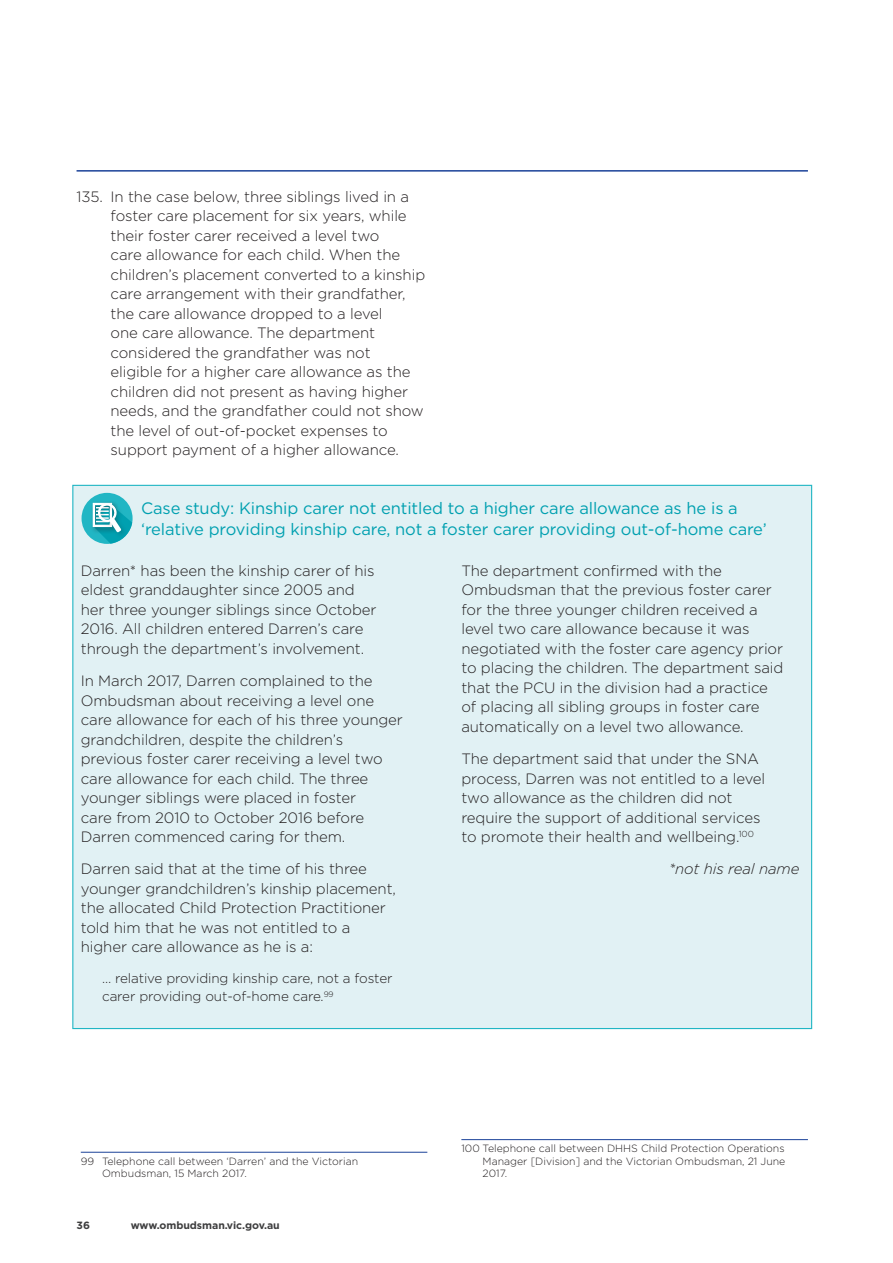
<style>
.page{position:relative;width:893px;height:1263px;background:#fff}
.page>*{position:absolute;margin:0;border:0;box-sizing:border-box;transform-origin:0 0}
.t1{font:16.5px/21px "Gotham";letter-spacing:-.005em;color:#00a0b0}
.t2{font:300 15px/19.5px "Gotham";letter-spacing:-.005em;color:#231f20}
.t3{font:italic 300 15px "Gotham";letter-spacing:-.005em;color:#231f20}
.t4{font:300 13.5px/18px "Gotham";letter-spacing:-.005em;color:#231f20}
.t5{font:300 10.5px/12.6px "Gotham";color:#231f20}
.t6{font:700 10.5px "Gotham";letter-spacing:-.005em;color:#3e3e3f}
</style>
<div class="page">
<hr style="left:77px;top:170px;width:731px;height:2px;background:#1b4299">
<div style="left:72px;top:485px;width:740px;height:544px;background:#e1f1f4;border:1px solid #21b6c4"></div>
<hr style="left:81px;top:1152px;width:346px;height:1px;background:#1b4299">
<hr style="left:461px;top:1139px;width:347px;height:1px;background:#1b4299">
<svg style="left:82px;top:493px;width:51px;height:51px"></svg>
<p class="t2" style="left:111px;top:186px;width:316px;text-indent:-34px">135. In the case below, three siblings lived in a foster care placement for six years, while their foster carer received a level two<br>care allowance for each child. When the children’s placement converted to a kinship care arrangement with their grandfather, the care allowance dropped to a level<br>one care allowance. The department considered the grandfather was not eligible for a higher care allowance as the children did not present as having higher needs, and the grandfather could not show the level of out-of-pocket expenses to support payment of a higher allowance.</p>
<p class="t1" style="left:141px;top:497px;width:627px">Case study: Kinship carer not entitled to a higher care allowance as he is a ‘relative providing kinship care, not a foster carer providing out-of-home care’</p>
<p class="t2" style="left:81px;top:561px;width:297px">Darren* has been the kinship carer of his eldest granddaughter since 2005 and her three younger siblings since October 2016. All children entered Darren’s care through the department’s involvement.</p>
<p class="t2" style="left:81px;top:671px;width:324px">In March 2017, Darren complained to the Ombudsman about receiving a level one care allowance for each of his three younger grandchildren, despite the children’s previous foster carer receiving a level two care allowance for each child. The three younger siblings were placed in foster<br>care from 2010 to October 2016 before Darren commenced caring for them.</p>
<p class="t2" style="left:81px;top:859px;width:317px">Darren said that at the time of his three younger grandchildren’s kinship placement, the allocated Child Protection Practitioner told him that he was not entitled to a higher care allowance as he is a:</p>
<p class="t4" style="left:102px;top:969px;width:292px">… relative providing kinship care, not a foster carer providing out-of-home care.<sup>99</sup></p>
<p class="t2" style="left:461px;top:561px;width:324px">The department confirmed with the Ombudsman that the previous foster carer for the three younger children received a level two care allowance because it was negotiated with the foster care agency prior to placing the children. The department said that the PCU in the division had a practice of placing all sibling groups in foster care automatically on a level two allowance.</p>
<p class="t2" style="left:461px;top:749px;width:305px">The department said that under the SNA process, Darren was not entitled to a level two allowance as the children did not require the support of additional services to promote their health and wellbeing.<sup>100</sup></p>
<p class="t3" style="left:669px;top:861px;width:132px">*not his real name</p>
<p class="t5" style="left:102px;top:1155px;width:258px;text-indent:-21px">99 Telephone call between ‘Darren’ and the Victorian<br>Ombudsman, 15 March 2017.</p>
<p class="t6" style="left:77px;top:1219px;width:15px">36</p>
<p class="t6" style="left:131px;top:1219px;width:151px">www.ombudsman.vic.gov.au</p>
<p class="t5" style="left:483px;top:1142px;width:304px;text-align:justify;text-indent:-21px">100 Telephone call between DHHS Child Protection Operations Manager [Division] and the Victorian Ombudsman, 21 June 2017.</p>
</div>
